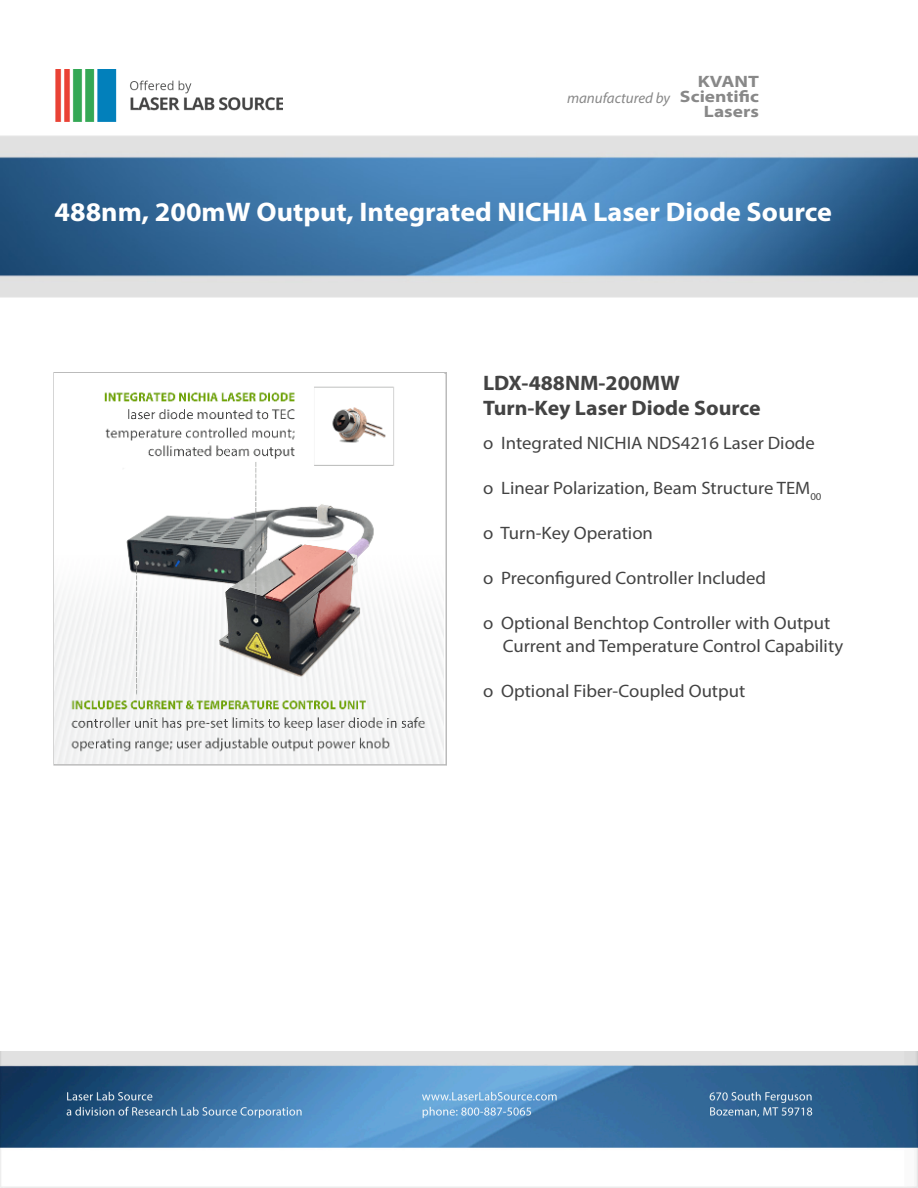
<style>
.page{position:relative;width:918px;height:1188px;background:#fff}
.page>*{position:absolute;margin:0;border:0;box-sizing:border-box;transform-origin:0 0}
.t1{font:700 27px "Myriad Pro";color:#fff;scale:1.04 1}
.t2{font:700 21px "Myriad Pro";color:#434343;scale:1.04 1}
.t3{font:18px/22.5px "Myriad Pro";color:#434343;scale:1.04 1}
.t4{font:700 semi-expanded 16.5px "Myriad Pro";color:#888;scale:1.1 1}
.t5{font:italic 15px "Myriad Pro";color:#888}
</style>
<div class="page">
<img style="left:0;top:135px;width:918px;height:162px">
<img style="left:55px;top:69px;width:228px;height:53px">
<img style="left:1px;top:1052px;width:917px;height:136px">
<div style="left:53px;top:372px;width:394px;height:394px;border:2px solid #bbb"></div>
<img style="left:55px;top:374px;width:388px;height:390px">
<p class="t5" style="left:567px;top:89px;width:105px">manufactured by</p>
<p class="t4" style="left:698px;top:72px;width:57px">KVANT</p>
<p class="t4" style="left:680px;top:87px;width:73px">Scientific</p>
<p class="t4" style="left:704px;top:102px;width:52px">Lasers</p>
<p class="t1" style="left:55px;top:197px;width:749px">488nm, 200mW Output, Integrated NICHIA Laser Diode Source</p>
<p class="t2" style="left:483px;top:371px;width:191px">LDX-488NM-200MW</p>
<p class="t2" style="left:483px;top:396px;width:269px">Turn-Key Laser Diode Source</p>
<p class="t3" style="left:483px;top:432px;width:321px">ο Integrated NICHIA NDS4216 Laser Diode</p>
<p class="t3" style="left:483px;top:477px;width:327px">ο Linear Polarization, Beam Structure TEM<sub>00</sub></p>
<p class="t3" style="left:483px;top:522px;width:165px">ο Turn-Key Operation</p>
<p class="t3" style="left:483px;top:567px;width:274px">ο Preconfigured Controller Included</p>
<p class="t3" style="left:503px;top:612px;width:329px;text-indent:-20px">ο Optional Benchtop Controller with Output<br>Current and Temperature Control Capability</p>
<p class="t3" style="left:483px;top:679px;width:254px">ο Optional Fiber-Coupled Output</p>
</div>
